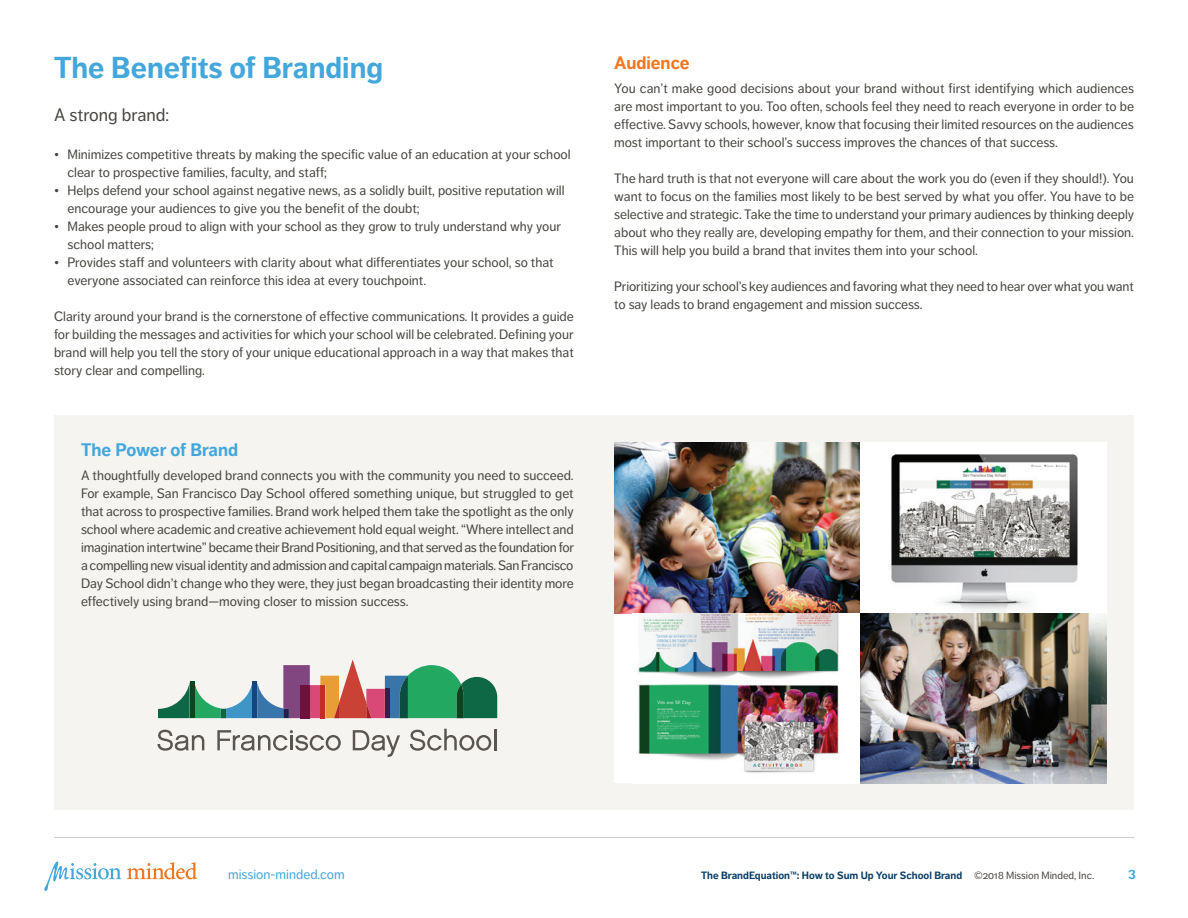
<style>
.page{position:relative;width:1188px;height:918px;background:#fff}
.page>*{position:absolute;margin:0;border:0;box-sizing:border-box;transform-origin:0 0}
.t1{font:700 30px "Dagny Pro";color:#43a7db}
.t2{font:700 18px "Dagny Pro";color:#43a7db}
.t3{font:18px "Dagny Pro";color:#48453f}
.t4{font:700 18px "Dagny Pro";color:#f07722}
.t5{font:13.5px/18px "Dagny Pro";color:#48453f}
.t6{font:13.5px "Dagny Pro";color:#43a7db}
.t7{font:700 13.5px "Dagny Pro";color:#43a7db}
.t8{font:700 10.5px "Dagny Pro";color:#0b3e65}
.s1{font-weight:400;color:#48453f}
</style>
<div class="page">
<hr style="left:54px;top:837px;width:1080px;height:1px;background:#ccc9c6">
<svg style="left:127px;top:862px;width:70px;height:18px"></svg>
<svg style="left:44px;top:862px;width:77px;height:29px"></svg>
<div style="left:54px;top:416px;width:1080px;height:394px;background:#f5f4f1"></div>
<div style="left:614px;top:605px;width:247px;height:178px;background:#fff"></div>
<img style="left:614px;top:443px;width:493px;height:170px">
<img style="left:637px;top:613px;width:202px;height:160px">
<img style="left:861px;top:613px;width:246px;height:170px">
<svg style="left:158px;top:660px;width:339px;height:58px"></svg>
<svg style="left:158px;top:730px;width:46px;height:21px"></svg>
<svg style="left:353px;top:730px;width:47px;height:27px"></svg>
<svg style="left:410px;top:729px;width:81px;height:22px"></svg>
<hr style="left:494px;top:729px;width:3px;height:21px;background:#5a5550">
<svg style="left:217px;top:730px;width:124px;height:21px"></svg>
<h1 class="t1" style="left:54px;top:50px;width:331px">The Benefits of Branding</h1>
<h2 class="t3" style="left:54px;top:105px;width:117px">A strong brand:</h2>
<p class="t5" style="left:68px;top:146px;width:505px;text-indent:-14px">• Minimizes competitive threats by making the specific value of an education at your school clear to prospective families, faculty, and staff;</p>
<p class="t5" style="left:68px;top:182px;width:499px;text-indent:-14px">• Helps defend your school against negative news, as a solidly built, positive reputation will encourage your audiences to give you the benefit of the doubt;</p>
<p class="t5" style="left:68px;top:218px;width:495px;text-indent:-14px">• Makes people proud to align with your school as they grow to truly understand why your school matters;</p>
<p class="t5" style="left:68px;top:254px;width:488px;text-indent:-14px">• Provides staff and volunteers with clarity about what differentiates your school, so that everyone associated can reinforce this idea at every touchpoint.</p>
<p class="t5" style="left:54px;top:308px;width:521px;text-align:justify">Clarity around your brand is the cornerstone of effective communications. It provides a guide for building the messages and activities for which your school will be celebrated. Defining your brand will help you tell the story of your unique educational approach in a way that makes that story clear and compelling.</p>
<h2 class="t2" style="left:81px;top:439px;width:159px">The Power of Brand</h2>
<p class="t5" style="left:81px;top:467px;width:494px;text-align:justify">A thoughtfully developed brand connects you with the community you need to succeed.<br>For example, San Francisco Day School offered something unique, but struggled to get that across to prospective families. Brand work helped them take the spotlight as the only school where academic and creative achievement hold equal weight. “Where intellect and imagination intertwine” became their Brand Positioning, and that served as the foundation for a compelling new visual identity and admission and capital campaign materials. San Francisco Day School didn’t change who they were, they just began broadcasting their identity more effectively using brand—moving closer to mission success.</p>
<h2 class="t4" style="left:614px;top:52px;width:77px">Audience</h2>
<p class="t5" style="left:614px;top:80px;width:521px;text-align:justify">You can’t make good decisions about your brand without first identifying which audiences are most important to you. Too often, schools feel they need to reach everyone in order to be effective. Savvy schools, however, know that focusing their limited resources on the audiences most important to their school’s success improves the chances of that success.</p>
<p class="t5" style="left:614px;top:170px;width:522px;text-align:justify">The hard truth is that not everyone will care about the work you do (even if they should!). You want to focus on the families most likely to be best served by what you offer. You have to be selective and strategic. Take the time to understand your primary audiences by thinking deeply about who they really are, developing empathy for them, and their connection to your mission.<br>This will help you build a brand that invites them into your school.</p>
<p class="t5" style="left:614px;top:278px;width:521px">Prioritizing your school’s key audiences and favoring what they need to hear over what you want to say leads to brand engagement and mission success.</p>
<p class="t6" style="left:228px;top:867px;width:118px">mission-minded.com</p>
<p class="t8" style="left:701px;top:869px;width:395px">The BrandEquation™: How to Sum Up Your School Brand <span class="s1">©2018 Mission Minded, Inc.</span></p>
<p class="t7" style="left:1128px;top:867px;width:9px">3</p>
</div>
